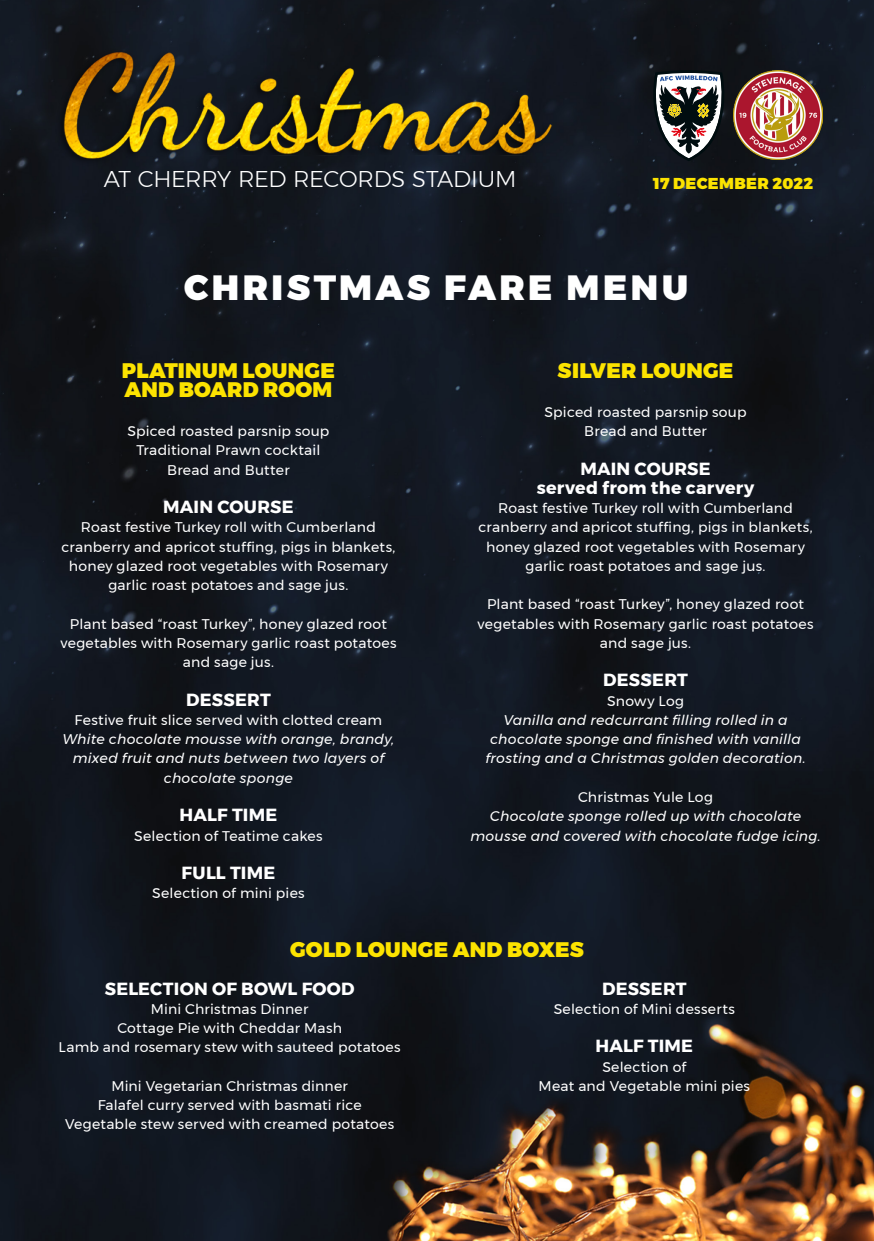
<style>
.page{position:relative;width:874px;height:1241px;background:#fff}
.page>*{position:absolute;margin:0;border:0;box-sizing:border-box;transform-origin:0 0}
.t1{font:900 35px "Montserrat";letter-spacing:.1em;color:#fff}
.t2{font:300 22.75px "Montserrat";letter-spacing:-.015em;color:#fff}
.t3{font:900 21px "Montserrat";letter-spacing:.015em;color:#fce300}
.t4{font:700 17.5px/19.2px "Montserrat";letter-spacing:.015em;color:#fff;text-align:center}
.t5{font:900 15.75px "Montserrat";letter-spacing:.02em;color:#fce300}
.t6{font:14px/19.2px "Montserrat";letter-spacing:.015em;color:#fff;text-align:center}
.t7{font:italic 14px/19.2px "Montserrat";letter-spacing:.015em;color:#fff;text-align:center}
</style>
<div class="page">
<img style="left:0;top:0;width:873px;height:1240px">
<img style="left:55px;top:50px;width:496px;height:122px">
<svg style="left:651px;top:70px;width:74px;height:91px"></svg>
<img style="left:733px;top:71px;width:89px;height:89px">
<p class="t2" style="left:104px;top:162px;width:414px">AT CHERRY RED RECORDS STADIUM</p>
<p class="t5" style="left:653px;top:170px;width:161px">17 DECEMBER 2022</p>
<p class="t1" style="left:184px;top:258px;width:505px">CHRISTMAS FARE MENU</p>
<p class="t3" style="left:122px;top:353px;width:214px">PLATINUM LOUNGE</p>
<p class="t3" style="left:124px;top:372px;width:209px">AND BOARD ROOM</p>
<p class="t6" style="left:127px;top:421px;width:203px">Spiced roasted parsnip soup</p>
<p class="t6" style="left:136px;top:440px;width:185px">Traditional Prawn cocktail</p>
<p class="t6" style="left:167px;top:459px;width:124px">Bread and Butter</p>
<p class="t4" style="left:163px;top:497px;width:132px">MAIN COURSE</p>
<p class="t6" style="left:61px;top:517px;width:335px">Roast festive Turkey roll with Cumberland cranberry and apricot stuffing, pigs in blankets, honey glazed root vegetables with Rosemary garlic roast potatoes and sage jus.</p>
<p class="t6" style="left:60px;top:613px;width:337px">Plant based “roast Turkey”, honey glazed root vegetables with Rosemary garlic roast potatoes and sage jus.</p>
<p class="t4" style="left:186px;top:689px;width:86px">DESSERT</p>
<p class="t6" style="left:75px;top:710px;width:309px">Festive fruit slice served with clotted cream</p>
<p class="t7" style="left:63px;top:729px;width:333px">White chocolate mousse with orange, brandy, mixed fruit and nuts between two layers of chocolate sponge</p>
<p class="t4" style="left:179px;top:805px;width:99px">HALF TIME</p>
<p class="t6" style="left:134px;top:825px;width:190px">Selection of Teatime cakes</p>
<p class="t4" style="left:181px;top:863px;width:95px">FULL TIME</p>
<p class="t6" style="left:152px;top:883px;width:154px">Selection of mini pies</p>
<p class="t3" style="left:557px;top:353px;width:177px">SILVER LOUNGE</p>
<p class="t6" style="left:544px;top:402px;width:203px">Spiced roasted parsnip soup</p>
<p class="t6" style="left:584px;top:421px;width:124px">Bread and Butter</p>
<p class="t4" style="left:536px;top:458px;width:219px">MAIN COURSE<br>served from the carvery</p>
<p class="t6" style="left:478px;top:498px;width:335px">Roast festive Turkey roll with Cumberland cranberry and apricot stuffing, pigs in blankets, honey glazed root vegetables with Rosemary garlic roast potatoes and sage jus.</p>
<p class="t6" style="left:477px;top:594px;width:337px">Plant based “roast Turkey”, honey glazed root vegetables with Rosemary garlic roast potatoes and sage jus.</p>
<p class="t4" style="left:603px;top:670px;width:86px">DESSERT</p>
<p class="t6" style="left:606px;top:690px;width:78px">Snowy Log</p>
<p class="t7" style="left:485px;top:710px;width:321px">Vanilla and redcurrant filling rolled in a chocolate sponge and finished with vanilla frosting and a Christmas golden decoration.</p>
<p class="t6" style="left:578px;top:787px;width:136px">Christmas Yule Log</p>
<p class="t7" style="left:470px;top:806px;width:351px">Chocolate sponge rolled up with chocolate mousse and covered with chocolate fudge icing.</p>
<p class="t3" style="left:290px;top:932px;width:295px">GOLD LOUNGE AND BOXES</p>
<p class="t4" style="left:105px;top:978px;width:251px">SELECTION OF BOWL FOOD</p>
<p class="t6" style="left:151px;top:998px;width:159px">Mini Christmas Dinner</p>
<p class="t6" style="left:117px;top:1018px;width:226px">Cottage Pie with Cheddar Mash</p>
<p class="t6" style="left:59px;top:1037px;width:343px">Lamb and rosemary stew with sauteed potatoes</p>
<p class="t6" style="left:111px;top:1075px;width:238px">Mini Vegetarian Christmas dinner</p>
<p class="t6" style="left:98px;top:1095px;width:265px">Falafel curry served with basmati rice</p>
<p class="t6" style="left:65px;top:1114px;width:330px">Vegetable stew served with creamed potatoes</p>
<p class="t4" style="left:601px;top:978px;width:86px">DESSERT</p>
<p class="t6" style="left:553px;top:998px;width:183px">Selection of Mini desserts</p>
<p class="t4" style="left:595px;top:1036px;width:99px">HALF TIME</p>
<p class="t6" style="left:602px;top:1056px;width:85px">Selection of</p>
<p class="t6" style="left:538px;top:1075px;width:213px">Meat and Vegetable mini pies</p>
</div>
